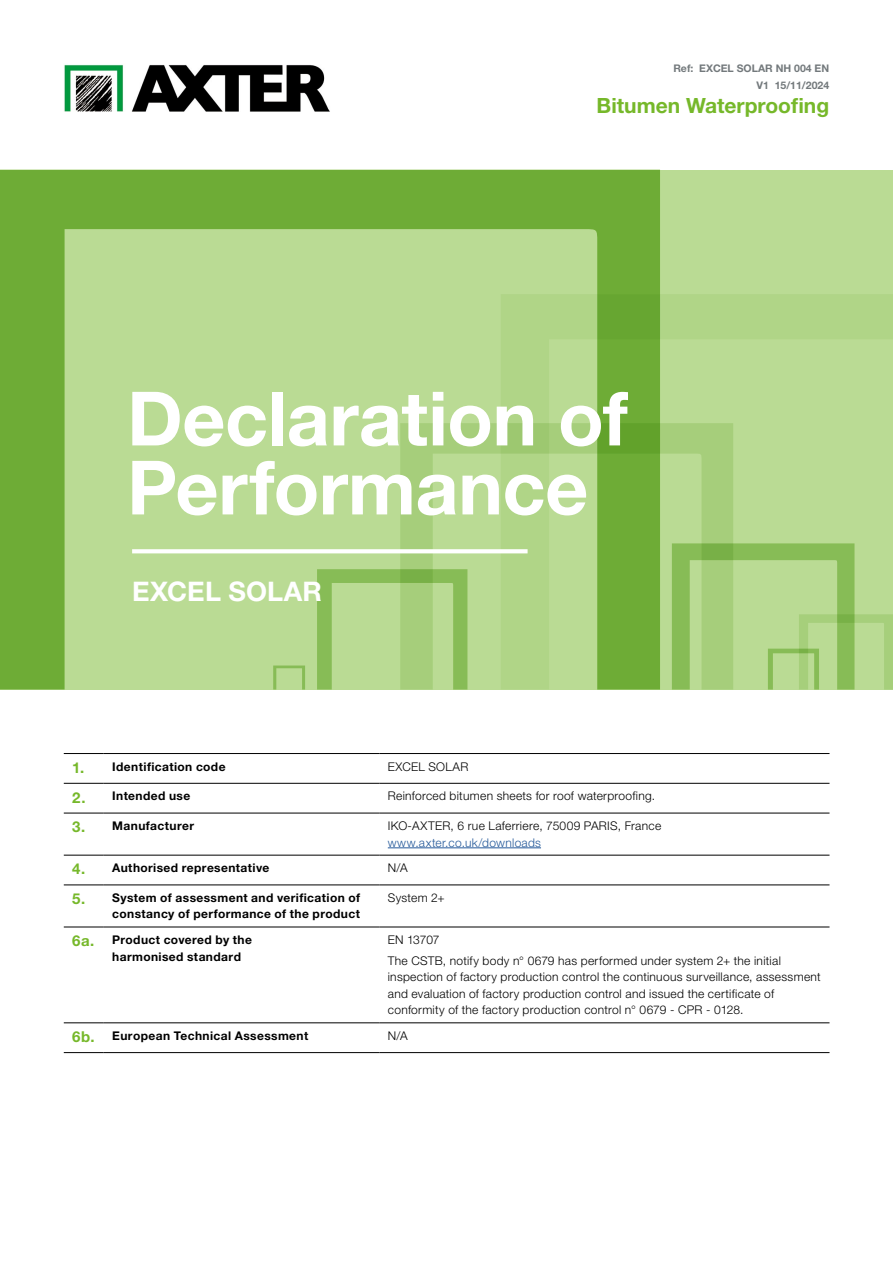
<style>
.page{position:relative;width:893px;height:1263px;background:#fff}
.page>*{position:absolute;margin:0;border:0;box-sizing:border-box;transform-origin:0 0}
.t1{font:700 75px/69px "Helvetica Neue LT Std";letter-spacing:-.005em;color:#fff}
.t2{font:700 27px "Helvetica Neue LT Std";letter-spacing:.005em;color:#fff}
.t3{font:700 21px "Helvetica Neue LT Std";color:#76b82a}
.t4{font:300 12px/16.5px "Helvetica Neue LT Std";letter-spacing:.025em;color:#000}
.t5{font:700 12px/16.5px "Helvetica Neue LT Std";letter-spacing:.035em;color:#000;text-align:right}
.t6{font:300 12px "Helvetica Neue LT Std";letter-spacing:.025em;color:#275b9b}
.t7{font:700 10.5px/17px "Helvetica Neue LT Std";color:#73797c;text-align:right}
.s1{font-size:15px;color:#76b82a}
</style>
<div class="page">
<div style="left:0;top:170px;width:893px;height:519px;background:#badb94"></div>
<svg style="left:0;top:170px;width:660px;height:519px"></svg>
<svg style="left:501px;top:294px;width:392px;height:395px"></svg>
<svg style="left:273px;top:665px;width:32px;height:24px"></svg>
<svg style="left:132px;top:549px;width:396px;height:4px;background:#fbfcf8"></svg>
<hr style="left:64px;top:783px;width:40px;height:1px;background:#000">
<hr style="left:104px;top:783px;width:275px;height:1px;background:#000">
<hr style="left:379px;top:783px;width:450px;height:1px;background:#000">
<hr style="left:64px;top:813px;width:40px;height:1px;background:#000">
<hr style="left:104px;top:813px;width:275px;height:1px;background:#000">
<hr style="left:379px;top:813px;width:450px;height:1px;background:#000">
<hr style="left:64px;top:855px;width:40px;height:1px;background:#000">
<hr style="left:104px;top:855px;width:275px;height:1px;background:#000">
<hr style="left:379px;top:855px;width:450px;height:1px;background:#000">
<hr style="left:64px;top:885px;width:40px;height:1px;background:#000">
<hr style="left:104px;top:885px;width:275px;height:1px;background:#000">
<hr style="left:379px;top:885px;width:450px;height:1px;background:#000">
<hr style="left:64px;top:927px;width:40px;height:1px;background:#000">
<hr style="left:104px;top:927px;width:275px;height:1px;background:#000">
<hr style="left:379px;top:927px;width:450px;height:1px;background:#000">
<hr style="left:64px;top:1022px;width:40px;height:1px;background:#000">
<hr style="left:104px;top:1022px;width:275px;height:1px;background:#000">
<hr style="left:379px;top:1022px;width:450px;height:1px;background:#000">
<hr style="left:64px;top:753px;width:40px;height:1px;background:#000">
<hr style="left:104px;top:753px;width:275px;height:1px;background:#000">
<hr style="left:379px;top:753px;width:450px;height:1px;background:#000">
<hr style="left:64px;top:1052px;width:40px;height:1px;background:#000">
<hr style="left:104px;top:1052px;width:275px;height:1px;background:#000">
<hr style="left:379px;top:1052px;width:450px;height:1px;background:#000">
<hr style="left:388px;top:847px;width:153px;height:1px;background:#275b9b">
<img style="left:64px;top:64px;width:266px;height:47px">
<p class="t7" style="left:673px;top:59px;width:157px">Ref: EXCEL SOLAR NH 004 EN<br>V1 15/11/2024</p>
<h3 class="t3" style="left:597px;top:92px;width:234px">Bitumen Waterproofing</h3>
<h1 class="t1" style="left:127px;top:383px;width:502px">Declaration of<br>Performance</h1>
<h2 class="t2" style="left:132px;top:574px;width:191px">EXCEL SOLAR</h2>
<p class="t5" style="left:72px;top:758px;width:155px"><span class="s1">1.</span> Identification code</p>
<p class="t4" style="left:388px;top:758px;width:82px">EXCEL SOLAR</p>
<p class="t5" style="left:72px;top:787px;width:120px"><span class="s1">2.</span> Intended use</p>
<p class="t4" style="left:388px;top:788px;width:269px">Reinforced bitumen sheets for roof waterproofing.</p>
<p class="t5" style="left:72px;top:817px;width:123px"><span class="s1">3.</span> Manufacturer</p>
<p class="t4" style="left:388px;top:817px;width:275px">IKO-AXTER, 6 rue Laferriere, 75009 PARIS, France</p>
<p class="t6" style="left:388px;top:835px;width:155px">www.axter.co.uk/downloads</p>
<p class="t5" style="left:72px;top:859px;width:199px"><span class="s1">4.</span> Authorised representative</p>
<p class="t4" style="left:388px;top:859px;width:21px">N/A</p>
<p class="t5" style="left:72px;top:889px;width:289px"><span class="s1">5.</span> System of assessment and verification of constancy of performance of the product</p>
<p class="t4" style="left:388px;top:889px;width:58px">System 2+</p>
<p class="t5" style="left:112px;top:931px;width:141px;text-align:left;text-indent:-40px"><span class="s1">6a.</span> Product covered by the harmonised standard</p>
<p class="t4" style="left:388px;top:929px;width:395px;line-height:20.7px">EN 13707<br>The CSTB, notify body n° 0679 has performed under system 2+ the initial</p>
<p class="t4" style="left:388px;top:968px;width:434px">inspection of factory production control the continuous surveillance, assessment and evaluation of factory production control and issued the certificate of conformity of the factory production control n° 0679 - CPR - 0128.</p>
<p class="t5" style="left:72px;top:1027px;width:238px"><span class="s1">6b.</span> European Technical Assessment</p>
<p class="t4" style="left:388px;top:1027px;width:21px">N/A</p>
</div>
